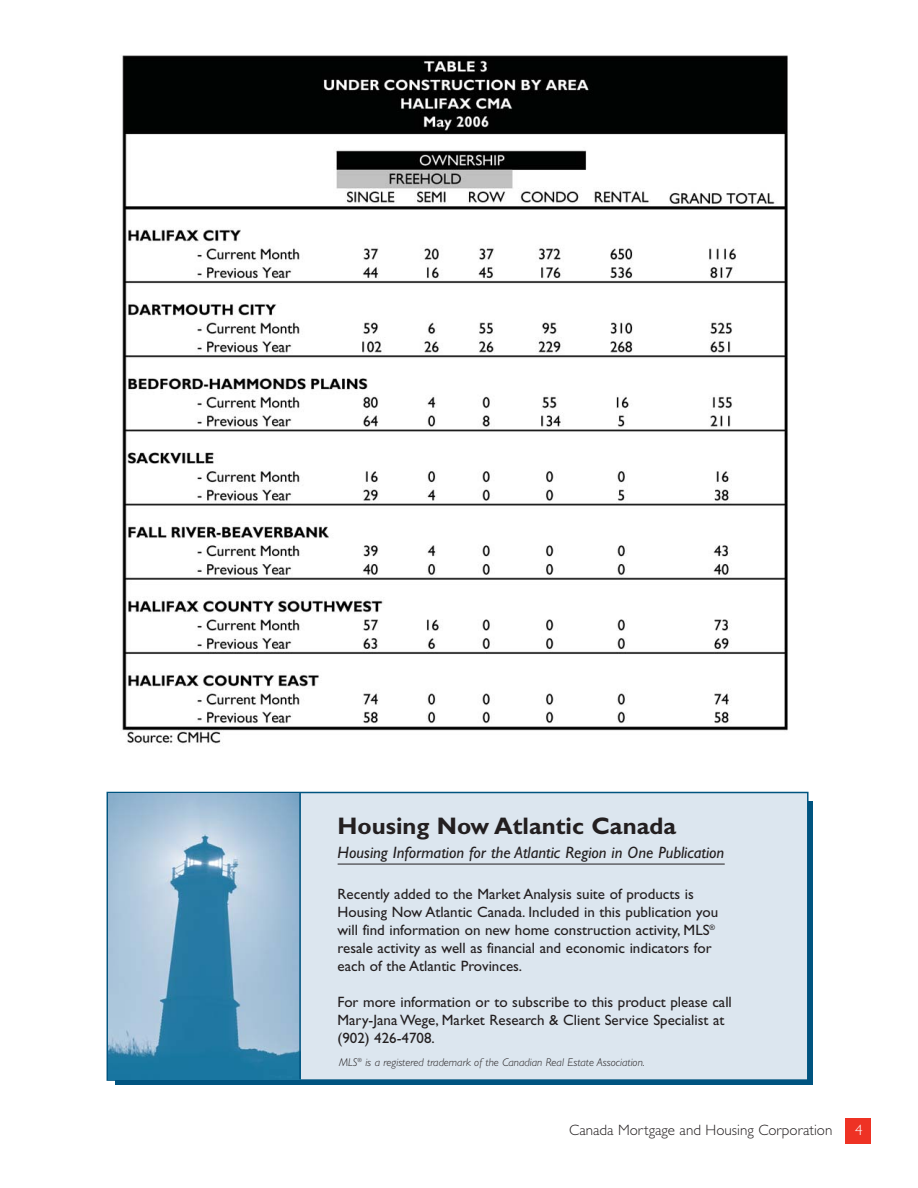
<style>
.page{position:relative;width:918px;height:1188px;background:#fff}
.page>*{position:absolute;margin:0;border:0;box-sizing:border-box;transform-origin:0 0}
.t1{font:700 24px "Gill Sans";color:#231f20}
.t2{font:italic 16.5px "Gill Sans";color:#231f20}
.t3{font:15px/18px "Gill Sans";color:#231f20}
.t4{font:300 15px "Gill Sans";color:#231f20}
.t5{font:300 15px "Gill Sans";color:#fff}
.t6{font:italic 300 11.25px "Gill Sans";color:#231f20}
</style>
<div class="page">
<div style="left:107px;top:792px;width:701px;height:288px;background:#dce6ef"></div>
<div style="left:107px;top:792px;width:702px;height:289px;border:2px solid #005480"></div>
<img style="left:108px;top:793px;width:191px;height:286px">
<hr style="left:338px;top:864px;width:387px;height:1px;background:#231f20">
<hr style="left:299px;top:792px;width:2px;height:287px;background:#005480">
<img style="left:122px;top:55px;width:666px;height:690px">
<div style="left:845px;top:1118px;width:25px;height:25px;background:#ee3224"></div>
<h1 class="t1" style="left:338px;top:817px;width:340px">Housing Now Atlantic Canada</h1>
<p class="t2" style="left:338px;top:847px;width:388px">Housing Information for the Atlantic Region in One Publication</p>
<p class="t3" style="left:338px;top:887px;width:382px">Recently added to the Market Analysis suite of products is Housing Now Atlantic Canada. Included in this publication you will find information on new home construction activity, MLS<sup>® </sup>resale activity as well as financial and economic indicators for each of the Atlantic Provinces.</p>
<p class="t3" style="left:338px;top:995px;width:396px">For more information or to subscribe to this product please call<br>Mary-Jana Wege, Market Research &amp; Client Service Specialist at (902) 426-4708.</p>
<p class="t6" style="left:339px;top:1058px;width:307px">MLS<sup>®</sup> is a registered trademark of the Canadian Real Estate Association.</p>
<p class="t4" style="left:569px;top:1125px;width:265px">Canada Mortgage and Housing Corporation</p>
<p class="t5" style="left:855px;top:1125px;width:9px">4</p>
</div>
